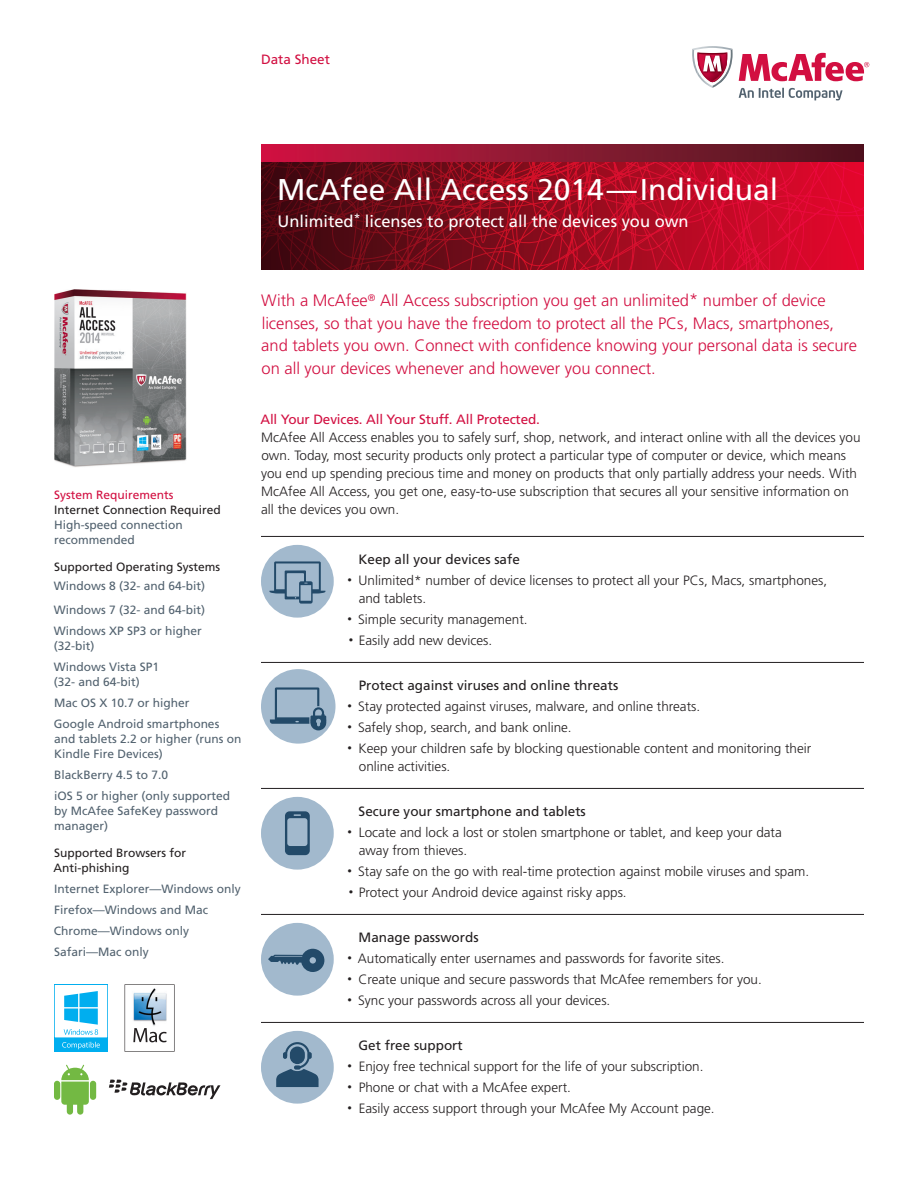
<style>
.page{position:relative;width:918px;height:1188px;background:#fff}
.page>*{position:absolute;margin:0;border:0;box-sizing:border-box;transform-origin:0 0}
.Title_55_20_22_Knock{font:30px "Frutiger LT Std";color:#fff}
.Intro_45_11_15_Red{font:300 16.5px/22.5px "Frutiger LT Std";color:#d20f41}
.Title_Subhead_11_15{font:16.5px "Frutiger LT Std";color:#fff}
.BodyCopy_45_9_12_Bla{font:300 13.5px/18px "Frutiger LT Std";color:#231f20}
.Subhead1_55_9_12_Bla{font:13.5px "Frutiger LT Std";color:#231f20}
.Headline_55_9_12_Red{font:13.5px "Frutiger LT Std";letter-spacing:-.01em;color:#d20f41}
.Sidebar_Copy_55_8_10{font:12px/15px "Frutiger LT Std";color:#52626f}
.Sidebar_Subhead_55_8{font:12px/15px "Frutiger LT Std";color:#231f20}
.Sidebar_Title_55_8_1{font:12px "Frutiger LT Std";color:#d20f41}
.s1{font-size:9px}
</style>
<div class="page">
<svg style="left:739px;top:53px;width:130px;height:28px"></svg>
<svg style="left:692px;top:46px;width:41px;height:42px"></svg>
<svg style="left:739px;top:88px;width:104px;height:12px"></svg>
<img style="left:54px;top:290px;width:132px;height:177px">
<svg style="left:109px;top:1079px;width:111px;height:20px"></svg>
<div style="left:90px;top:1081px;width:6px;height:19px;background:#73b943;border-radius:3px"></div>
<div style="left:54px;top:1081px;width:6px;height:19px;background:#73b943;border-radius:3px"></div>
<svg style="left:61px;top:1065px;width:28px;height:50px"></svg>
<svg style="left:125px;top:984px;width:50px;height:68px"></svg>
<img style="left:129px;top:986px;width:41px;height:41px">
<div style="left:54px;top:984px;width:54px;height:54px;border:1px solid #00aeef"></div>
<div style="left:54px;top:1038px;width:54px;height:14px;background:#00aeef"></div>
<svg style="left:62px;top:1042px;width:38px;height:7px"></svg>
<svg style="left:64px;top:991px;width:34px;height:44px"></svg>
<svg style="left:261px;top:162px;width:603px;height:108px;background:#9b0a20"></svg>
<div style="left:261px;top:144px;width:603px;height:18px;background:linear-gradient(to right,#cd1743,#4a181f)"></div>
<hr style="left:261px;top:536px;width:603px;height:1px;background:#231f20">
<hr style="left:261px;top:662px;width:603px;height:1px;background:#231f20">
<hr style="left:261px;top:788px;width:603px;height:1px;background:#231f20">
<hr style="left:261px;top:914px;width:603px;height:1px;background:#231f20">
<hr style="left:261px;top:1022px;width:603px;height:1px;background:#231f20">
<div style="left:261px;top:545px;width:73px;height:73px;background:#a2b9cd;border-radius:50%"></div>
<svg style="left:269px;top:561px;width:56px;height:43px"></svg>
<div style="left:261px;top:669px;width:75px;height:75px;background:#a2b9cd;border-radius:50%"></div>
<svg style="left:270px;top:687px;width:57px;height:45px"></svg>
<div style="left:261px;top:797px;width:73px;height:73px;background:#a2b9cd;border-radius:50%"></div>
<svg style="left:285px;top:811px;width:25px;height:44px"></svg>
<div style="left:261px;top:923px;width:73px;height:73px;background:#a2b9cd;border-radius:50%"></div>
<svg style="left:268px;top:949px;width:56px;height:23px"></svg>
<div style="left:261px;top:1031px;width:73px;height:73px;background:#a2b9cd;border-radius:50%"></div>
<svg style="left:276px;top:1042px;width:43px;height:45px"></svg>
<p class="Headline_55_9_12_Red" style="left:261px;top:52px;width:71px">Data Sheet</p>
<p class="Title_55_20_22_Knock" style="left:277px;top:171px;width:503px">McAfee All Access 2014—Individual</p>
<p class="Title_Subhead_11_15" style="left:278px;top:211px;width:413px">Unlimited<sup>*</sup> licenses to protect all the devices you own</p>
<p class="Sidebar_Title_55_8_1" style="left:54px;top:488px;width:121px">System Requirements</p>
<p class="Sidebar_Subhead_55_8" style="left:54px;top:502px;width:168px">Internet Connection Required</p>
<p class="Sidebar_Copy_55_8_10" style="left:54px;top:517px;width:130px">High-speed connection recommended</p>
<p class="Sidebar_Subhead_55_8" style="left:54px;top:559px;width:168px">Supported Operating Systems</p>
<p class="Sidebar_Copy_55_8_10" style="left:54px;top:579px;width:153px">Windows 8 (32- and 64-bit)</p>
<p class="Sidebar_Copy_55_8_10" style="left:54px;top:603px;width:153px">Windows 7 (32- and 64-bit)</p>
<p class="Sidebar_Copy_55_8_10" style="left:54px;top:624px;width:150px">Windows XP SP3 or higher (32-bit)</p>
<p class="Sidebar_Copy_55_8_10" style="left:54px;top:660px;width:107px">Windows Vista SP1 (32- and 64-bit)</p>
<p class="Sidebar_Copy_55_8_10" style="left:54px;top:696px;width:137px">Mac OS X 10.7 or higher</p>
<p class="Sidebar_Copy_55_8_10" style="left:54px;top:717px;width:189px">Google Android smartphones and tablets 2.2 or higher (runs on<br>Kindle Fire Devices)</p>
<p class="Sidebar_Copy_55_8_10" style="left:54px;top:768px;width:116px">BlackBerry 4.5 to 7.0</p>
<p class="Sidebar_Copy_55_8_10" style="left:54px;top:789px;width:178px">iOS 5 or higher (only supported by McAfee SafeKey password manager)</p>
<p class="Sidebar_Subhead_55_8" style="left:53px;top:846px;width:134px">Supported Browsers for<br>Anti-phishing</p>
<p class="Sidebar_Copy_55_8_10" style="left:54px;top:882px;width:188px">Internet Explorer—Windows only</p>
<p class="Sidebar_Copy_55_8_10" style="left:54px;top:903px;width:156px">Firefox—Windows and Mac</p>
<p class="Sidebar_Copy_55_8_10" style="left:54px;top:924px;width:137px">Chrome—Windows only</p>
<p class="Sidebar_Copy_55_8_10" style="left:54px;top:945px;width:96px">Safari—Mac only</p>
<p class="Intro_45_11_15_Red" style="left:261px;top:290px;width:597px">With a McAfee<sup>®</sup> All Access subscription you get an unlimited* number of device licenses, so that you have the freedom to protect all the PCs, Macs, smartphones, and tablets you own. Connect with confidence knowing your personal data is secure on all your devices whenever and however you connect.</p>
<p class="Headline_55_9_12_Red" style="left:260px;top:412px;width:281px">All Your Devices. All Your Stuff. All Protected.</p>
<p class="BodyCopy_45_9_12_Bla" style="left:261px;top:429px;width:601px">McAfee All Access enables you to safely surf, shop, network, and interact online with all the devices you own. Today, most security products only protect a particular type of computer or device, which means you end up spending precious time and money on products that only partially address your needs. With McAfee All Access, you get one, easy-to-use subscription that secures all your sensitive information on all the devices you own.</p>
<p class="Subhead1_55_9_12_Bla" style="left:359px;top:551px;width:163px">Keep all your devices safe</p>
<p class="BodyCopy_45_9_12_Bla" style="left:359px;top:571px;width:470px;text-indent:-11px"><span class="s1">•</span> Unlimited* number of device licenses to protect all your PCs, Macs, smartphones, and tablets.</p>
<p class="BodyCopy_45_9_12_Bla" style="left:348px;top:610px;width:182px"><span class="s1">•</span> Simple security management.</p>
<p class="BodyCopy_45_9_12_Bla" style="left:349px;top:631px;width:145px"><span class="s1">•</span> Easily add new devices.</p>
<p class="Subhead1_55_9_12_Bla" style="left:359px;top:677px;width:261px">Protect against viruses and online threats</p>
<p class="BodyCopy_45_9_12_Bla" style="left:348px;top:697px;width:354px"><span class="s1">•</span> Stay protected against viruses, malware, and online threats.</p>
<p class="BodyCopy_45_9_12_Bla" style="left:348px;top:718px;width:226px"><span class="s1">•</span> Safely shop, search, and bank online.</p>
<p class="BodyCopy_45_9_12_Bla" style="left:359px;top:739px;width:454px;text-indent:-11px"><span class="s1">•</span> Keep your children safe by blocking questionable content and monitoring their online activities.</p>
<p class="Subhead1_55_9_12_Bla" style="left:359px;top:803px;width:229px">Secure your smartphone and tablets</p>
<p class="BodyCopy_45_9_12_Bla" style="left:359px;top:823px;width:425px;text-indent:-11px"><span class="s1">•</span> Locate and lock a lost or stolen smartphone or tablet, and keep your data away from thieves.</p>
<p class="BodyCopy_45_9_12_Bla" style="left:348px;top:862px;width:463px"><span class="s1">•</span> Stay safe on the go with real-time protection against mobile viruses and spam.</p>
<p class="BodyCopy_45_9_12_Bla" style="left:349px;top:883px;width:280px"><span class="s1">•</span> Protect your Android device against risky apps.</p>
<p class="Subhead1_55_9_12_Bla" style="left:359px;top:929px;width:122px">Manage passwords</p>
<p class="BodyCopy_45_9_12_Bla" style="left:348px;top:949px;width:379px"><span class="s1">•</span> Automatically enter usernames and passwords for favorite sites.</p>
<p class="BodyCopy_45_9_12_Bla" style="left:348px;top:970px;width:416px"><span class="s1">•</span> Create unique and secure passwords that McAfee remembers for you.</p>
<p class="BodyCopy_45_9_12_Bla" style="left:348px;top:991px;width:264px"><span class="s1">•</span> Sync your passwords across all your devices.</p>
<p class="Subhead1_55_9_12_Bla" style="left:359px;top:1037px;width:106px">Get free support</p>
<p class="BodyCopy_45_9_12_Bla" style="left:348px;top:1057px;width:357px"><span class="s1">•</span> Enjoy free technical support for the life of your subscription.</p>
<p class="BodyCopy_45_9_12_Bla" style="left:348px;top:1078px;width:225px"><span class="s1">•</span> Phone or chat with a McAfee expert.</p>
<p class="BodyCopy_45_9_12_Bla" style="left:348px;top:1099px;width:369px"><span class="s1">•</span> Easily access support through your McAfee My Account page.</p>
</div>
